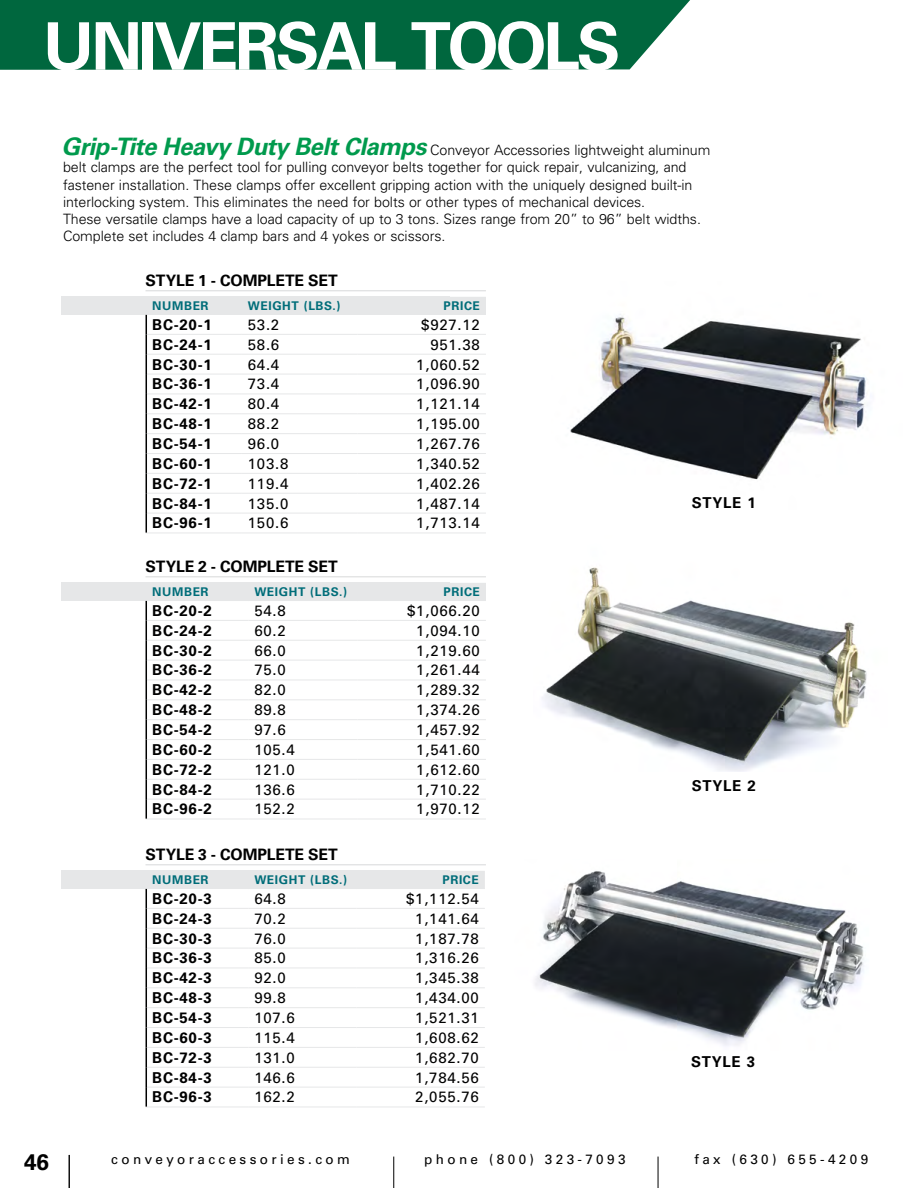
<style>
.page{position:relative;width:918px;height:1188px;background:#fff}
.page>*{position:absolute;margin:0;border:0;box-sizing:border-box;transform-origin:0 0}
.t1{font:700 65.85px "Univers LT Std";letter-spacing:-.05em;color:#fff}
.t2{font:700 22.5px "Univers LT Std";color:#000}
.t3{font:700 15.75px "Univers LT Std";letter-spacing:-.01em;color:#000}
.t4{font:15px "Univers LT Std";letter-spacing:.05em;color:#000}
.t5{font:700 15px "Univers LT Std";letter-spacing:.05em;color:#000}
.t6{font:300 14.25px/17.1px "Univers LT Std";letter-spacing:-.005em;color:#000}
.t7{font:13.5px "Univers LT Std";letter-spacing:.25em;color:#000}
.t8{font:700 12px "Univers LT Std";letter-spacing:.05em;color:#006d79}
.s1{font-weight:700;font-style:italic;font-size:24px;color:#009a4d}
</style>
<div class="page">
<hr style="left:658px;top:1157px;width:1px;height:31px;background:#000">
<hr style="left:393px;top:1157px;width:1px;height:31px;background:#000">
<hr style="left:69px;top:1155px;width:1px;height:33px;background:#000">
<div style="left:62px;top:297px;width:388px;height:18px;background:#e6e7e8"></div>
<hr style="left:146px;top:533px;width:96px;height:1px;background:#e6e7e8">
<hr style="left:242px;top:533px;width:115px;height:1px;background:#e6e7e8">
<hr style="left:357px;top:533px;width:129px;height:1px;background:#e6e7e8">
<svg style="left:146px;top:297px;width:340px;height:236px"></svg>
<img style="left:570px;top:314px;width:298px;height:166px">
<img style="left:542px;top:567px;width:325px;height:205px">
<img style="left:535px;top:871px;width:329px;height:175px">
<hr style="left:146px;top:290px;width:340px;height:1px;background:#dcddde">
<div style="left:62px;top:583px;width:388px;height:18px;background:#e6e7e8"></div>
<hr style="left:146px;top:819px;width:102px;height:1px;background:#e6e7e8">
<hr style="left:248px;top:819px;width:109px;height:1px;background:#e6e7e8">
<hr style="left:357px;top:819px;width:129px;height:1px;background:#e6e7e8">
<svg style="left:146px;top:583px;width:340px;height:236px"></svg>
<hr style="left:146px;top:576px;width:340px;height:1px;background:#dcddde">
<div style="left:62px;top:871px;width:388px;height:18px;background:#e6e7e8"></div>
<hr style="left:146px;top:1107px;width:102px;height:1px;background:#e6e7e8">
<hr style="left:248px;top:1107px;width:108px;height:1px;background:#e6e7e8">
<hr style="left:356px;top:1107px;width:129px;height:1px;background:#e6e7e8">
<svg style="left:146px;top:871px;width:339px;height:236px"></svg>
<hr style="left:146px;top:864px;width:340px;height:1px;background:#dcddde">
<div style="left:0;top:0;width:690px;height:70px;background:#00673e"></div>
<h1 class="t1" style="left:43px;top:8px;width:579px">U NIVERSAL TOOLS</h1>
<p class="t6" style="left:62px;top:142px;width:650px"><span class="s1">Grip-Tite Heavy Duty Belt Clamps</span> Conveyor Accessories lightweight aluminum belt clamps are the perfect tool for pulling conveyor belts together for quick repair, vulcanizing, and fastener installation. These clamps offer excellent gripping action with the uniquely designed built-in interlocking system. This eliminates the need for bolts or other types of mechanical devices.<br>These versatile clamps have a load capacity of up to 3 tons. Sizes range from 20” to 96” belt widths.<br>Complete set includes 4 clamp bars and 4 yokes or scissors.</p>
<p class="t3" style="left:146px;top:271px;width:11px">STYLE</p>
<p class="t3" style="left:198px;top:271px;width:79px">1 - COM PLETE</p>
<p class="t3" style="left:308px;top:271px;width:11px">SET</p>
<p class="t8" style="left:152px;top:299px;width:58px">NUMBER</p>
<p class="t8" style="left:248px;top:299px;width:94px">WEIGHT (LBS.)</p>
<p class="t8" style="left:444px;top:299px;width:38px">PRICE</p>
<p class="t5" style="left:152px;top:316px;width:61px">BC-20-1</p>
<p class="t4" style="left:248px;top:316px;width:33px">53.2</p>
<p class="t4" style="left:421px;top:316px;width:60px">$927.12</p>
<p class="t5" style="left:152px;top:336px;width:61px">BC-24-1</p>
<p class="t4" style="left:248px;top:336px;width:33px">58.6</p>
<p class="t4" style="left:430px;top:336px;width:51px">951.38</p>
<p class="t5" style="left:152px;top:355px;width:61px">BC-30-1</p>
<p class="t4" style="left:248px;top:355px;width:33px">64.4</p>
<p class="t4" style="left:416px;top:355px;width:65px">1,060.52</p>
<p class="t5" style="left:152px;top:375px;width:61px">BC-36-1</p>
<p class="t4" style="left:248px;top:375px;width:33px">73.4</p>
<p class="t4" style="left:416px;top:375px;width:65px">1,096.90</p>
<p class="t5" style="left:152px;top:395px;width:61px">BC-42-1</p>
<p class="t4" style="left:248px;top:395px;width:33px">80.4</p>
<p class="t4" style="left:416px;top:395px;width:65px">1,121.14</p>
<p class="t5" style="left:152px;top:415px;width:61px">BC-48-1</p>
<p class="t4" style="left:248px;top:415px;width:33px">88.2</p>
<p class="t4" style="left:416px;top:415px;width:65px">1,195.00</p>
<p class="t5" style="left:152px;top:435px;width:61px">BC-54-1</p>
<p class="t4" style="left:248px;top:435px;width:33px">96.0</p>
<p class="t4" style="left:416px;top:435px;width:65px">1,267.76</p>
<p class="t5" style="left:152px;top:455px;width:61px">BC-60-1</p>
<p class="t4" style="left:248px;top:455px;width:42px">103.8</p>
<p class="t4" style="left:416px;top:455px;width:65px">1,340.52</p>
<p class="t5" style="left:152px;top:475px;width:61px">BC-72-1</p>
<p class="t4" style="left:248px;top:475px;width:42px">119.4</p>
<p class="t4" style="left:416px;top:475px;width:65px">1,402.26</p>
<p class="t5" style="left:152px;top:495px;width:61px">BC-84-1</p>
<p class="t4" style="left:248px;top:494px;width:42px">135.0</p>
<p class="t4" style="left:416px;top:494px;width:65px">1,487.14</p>
<p class="t5" style="left:152px;top:514px;width:61px">BC-96-1</p>
<p class="t4" style="left:248px;top:514px;width:42px">150.6</p>
<p class="t4" style="left:416px;top:514px;width:65px">1,713.14</p>
<p class="t3" style="left:146px;top:557px;width:11px">STYLE</p>
<p class="t3" style="left:198px;top:557px;width:79px">2 - COM PLETE</p>
<p class="t3" style="left:308px;top:557px;width:11px">SET</p>
<p class="t8" style="left:152px;top:585px;width:58px">NUMBER</p>
<p class="t8" style="left:254px;top:585px;width:94px">WEIGHT (LBS.)</p>
<p class="t8" style="left:444px;top:585px;width:38px">PRICE</p>
<p class="t5" style="left:152px;top:602px;width:61px">BC-20-2</p>
<p class="t4" style="left:254px;top:602px;width:33px">54.8</p>
<p class="t4" style="left:407px;top:602px;width:74px">$1,066.20</p>
<p class="t5" style="left:152px;top:622px;width:61px">BC-24-2</p>
<p class="t4" style="left:254px;top:622px;width:33px">60.2</p>
<p class="t4" style="left:416px;top:622px;width:65px">1,094.10</p>
<p class="t5" style="left:152px;top:642px;width:61px">BC-30-2</p>
<p class="t4" style="left:254px;top:641px;width:33px">66.0</p>
<p class="t4" style="left:416px;top:641px;width:65px">1,219.60</p>
<p class="t5" style="left:152px;top:661px;width:61px">BC-36-2</p>
<p class="t4" style="left:254px;top:661px;width:33px">75.0</p>
<p class="t4" style="left:416px;top:661px;width:65px">1,261.44</p>
<p class="t5" style="left:152px;top:681px;width:61px">BC-42-2</p>
<p class="t4" style="left:254px;top:681px;width:33px">82.0</p>
<p class="t4" style="left:416px;top:681px;width:65px">1,289.32</p>
<p class="t5" style="left:152px;top:701px;width:61px">BC-48-2</p>
<p class="t4" style="left:254px;top:701px;width:33px">89.8</p>
<p class="t4" style="left:416px;top:701px;width:65px">1,374.26</p>
<p class="t5" style="left:152px;top:721px;width:61px">BC-54-2</p>
<p class="t4" style="left:254px;top:721px;width:33px">97.6</p>
<p class="t4" style="left:416px;top:721px;width:65px">1,457.92</p>
<p class="t5" style="left:152px;top:741px;width:61px">BC-60-2</p>
<p class="t4" style="left:254px;top:741px;width:42px">105.4</p>
<p class="t4" style="left:416px;top:741px;width:65px">1,541.60</p>
<p class="t5" style="left:152px;top:761px;width:61px">BC-72-2</p>
<p class="t4" style="left:254px;top:761px;width:42px">121.0</p>
<p class="t4" style="left:416px;top:761px;width:65px">1,612.60</p>
<p class="t5" style="left:152px;top:781px;width:61px">BC-84-2</p>
<p class="t4" style="left:254px;top:780px;width:42px">136.6</p>
<p class="t4" style="left:416px;top:780px;width:65px">1,710.22</p>
<p class="t5" style="left:152px;top:800px;width:61px">BC-96-2</p>
<p class="t4" style="left:254px;top:800px;width:42px">152.2</p>
<p class="t4" style="left:416px;top:800px;width:65px">1,970.12</p>
<p class="t3" style="left:146px;top:845px;width:11px">STYLE</p>
<p class="t3" style="left:198px;top:845px;width:79px">3 - COM PLETE</p>
<p class="t3" style="left:308px;top:845px;width:11px">SET</p>
<p class="t8" style="left:152px;top:873px;width:58px">NUMBER</p>
<p class="t8" style="left:254px;top:873px;width:94px">WEIGHT (LBS.)</p>
<p class="t8" style="left:442px;top:873px;width:38px">PRICE</p>
<p class="t5" style="left:152px;top:890px;width:61px">BC-20-3</p>
<p class="t4" style="left:254px;top:890px;width:33px">64.8</p>
<p class="t4" style="left:406px;top:890px;width:74px">$1,112.54</p>
<p class="t5" style="left:152px;top:910px;width:61px">BC-24-3</p>
<p class="t4" style="left:254px;top:910px;width:33px">70.2</p>
<p class="t4" style="left:415px;top:910px;width:65px">1,141.64</p>
<p class="t5" style="left:152px;top:930px;width:61px">BC-30-3</p>
<p class="t4" style="left:254px;top:929px;width:33px">76.0</p>
<p class="t4" style="left:415px;top:929px;width:65px">1,187.78</p>
<p class="t5" style="left:152px;top:949px;width:61px">BC-36-3</p>
<p class="t4" style="left:254px;top:949px;width:33px">85.0</p>
<p class="t4" style="left:415px;top:949px;width:65px">1,316.26</p>
<p class="t5" style="left:152px;top:969px;width:61px">BC-42-3</p>
<p class="t4" style="left:254px;top:969px;width:33px">92.0</p>
<p class="t4" style="left:415px;top:969px;width:65px">1,345.38</p>
<p class="t5" style="left:152px;top:989px;width:61px">BC-48-3</p>
<p class="t4" style="left:254px;top:989px;width:33px">99.8</p>
<p class="t4" style="left:415px;top:989px;width:65px">1,434.00</p>
<p class="t5" style="left:152px;top:1009px;width:61px">BC-54-3</p>
<p class="t4" style="left:254px;top:1009px;width:42px">107.6</p>
<p class="t4" style="left:415px;top:1009px;width:65px">1,521.31</p>
<p class="t5" style="left:152px;top:1029px;width:61px">BC-60-3</p>
<p class="t4" style="left:254px;top:1029px;width:42px">115.4</p>
<p class="t4" style="left:415px;top:1029px;width:65px">1,608.62</p>
<p class="t5" style="left:152px;top:1049px;width:61px">BC-72-3</p>
<p class="t4" style="left:254px;top:1049px;width:42px">131.0</p>
<p class="t4" style="left:415px;top:1049px;width:65px">1,682.70</p>
<p class="t5" style="left:152px;top:1069px;width:61px">BC-84-3</p>
<p class="t4" style="left:254px;top:1068px;width:42px">146.6</p>
<p class="t4" style="left:415px;top:1068px;width:65px">1,784.56</p>
<p class="t5" style="left:152px;top:1088px;width:61px">BC-96-3</p>
<p class="t4" style="left:254px;top:1088px;width:42px">162.2</p>
<p class="t4" style="left:415px;top:1088px;width:65px">2,055.76</p>
<p class="t5" style="left:692px;top:494px;width:66px">STYLE 1</p>
<p class="t5" style="left:692px;top:777px;width:66px">STYLE 2</p>
<p class="t5" style="left:691px;top:1053px;width:66px">STYLE 3</p>
<h2 class="t2" style="left:24px;top:1149px;width:27px">46</h2>
<p class="t7" style="left:111px;top:1151px;width:240px">conveyoraccessories.com</p>
<p class="t7" style="left:424px;top:1151px;width:203px">phone (800) 323-7093</p>
<p class="t7" style="left:695px;top:1151px;width:175px">fax (630) 655-4209</p>
</div>
